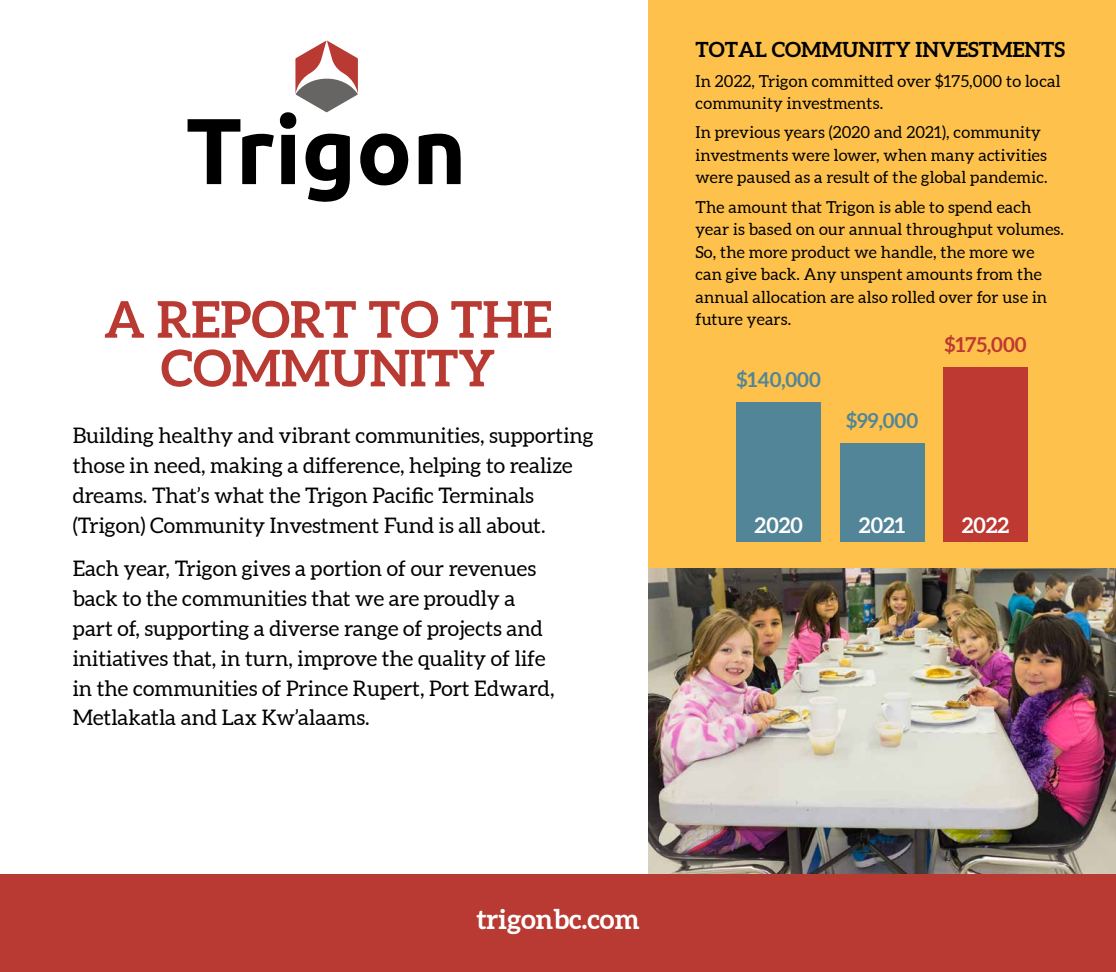
<style>
.page{position:relative;width:1116px;height:972px;background:#fff}
.page>*{position:absolute;margin:0;border:0;box-sizing:border-box;transform-origin:0 0}
.t1{font:700 50.55px/48.6px "Aleo";color:#b93a32;text-align:center}
.t2{font:700 27.45px "Aleo";color:#fff}
.t3{font:700 21.6px "Aleo";color:#fff}
.t4{font:21.45px/29.8px "Aleo";color:#000}
.t5{font:700 21px "Aleo";color:#000}
.t6{font:700 20.7px "Aleo";color:#528598}
.t7{font:700 20.7px "Aleo";color:#bd3932}
.t8{font:16.5px/22.5px "Aleo";letter-spacing:.01em;color:#000}
</style>
<div class="page">
<div style="left:648px;top:0;width:468px;height:696px;background:#fec24c"></div>
<img style="left:648px;top:568px;width:468px;height:307px">
<svg style="left:418px;top:134px;width:42px;height:50px"></svg>
<svg style="left:188px;top:40px;width:220px;height:162px"></svg>
<div style="left:0;top:875px;width:1116px;height:97px;background:#b93a32"></div>
<div style="left:736px;top:403px;width:85px;height:139px;background:#528598"></div>
<div style="left:943px;top:367px;width:85px;height:175px;background:#bd3932"></div>
<div style="left:839px;top:443px;width:85px;height:99px;background:#528598"></div>
<h1 class="t1" style="left:104px;top:297px;width:449px">A REPORT TO THE<br>COMMUNITY</h1>
<p class="t4" style="left:73px;top:422px;width:522px">Building healthy and vibrant communities, supporting those in need, making a difference, helping to realize dreams. That’s what the Trigon Pacific Terminals (Trigon) Community Investment Fund is all about.</p>
<p class="t4" style="left:73px;top:555px;width:483px">Each year, Trigon gives a portion of our revenues back to the communities that we are proudly a part of, supporting a diverse range of projects and initiatives that, in turn, improve the quality of life in the communities of Prince Rupert, Port Edward, Metlakatla and Lax Kw’alaams.</p>
<p class="t5" style="left:695px;top:37px;width:371px">TOTAL COMMUNITY INVESTMENTS</p>
<p class="t8" style="left:695px;top:70px;width:366px">In 2022, Trigon committed over $175,000 to local community investments.</p>
<p class="t8" style="left:695px;top:122px;width:353px">In previous years (2020 and 2021), community investments were lower, when many activities were paused as a result of the global pandemic.</p>
<p class="t8" style="left:695px;top:196px;width:370px">The amount that Trigon is able to spend each year is based on our annual throughput volumes.<br>So, the more product we handle, the more we can give back. Any unspent amounts from the annual allocation are also rolled over for use in future years.</p>
<p class="t6" style="left:736px;top:367px;width:86px">$140,000</p>
<p class="t6" style="left:846px;top:408px;width:74px">$99,000</p>
<p class="t7" style="left:944px;top:332px;width:84px">$175,000</p>
<p class="t3" style="left:754px;top:512px;width:50px">2020</p>
<p class="t3" style="left:961px;top:512px;width:49px">2022</p>
<p class="t3" style="left:859px;top:512px;width:48px">2021</p>
<p class="t2" style="left:476px;top:902px;width:165px">trigonbc.com</p>
</div>
